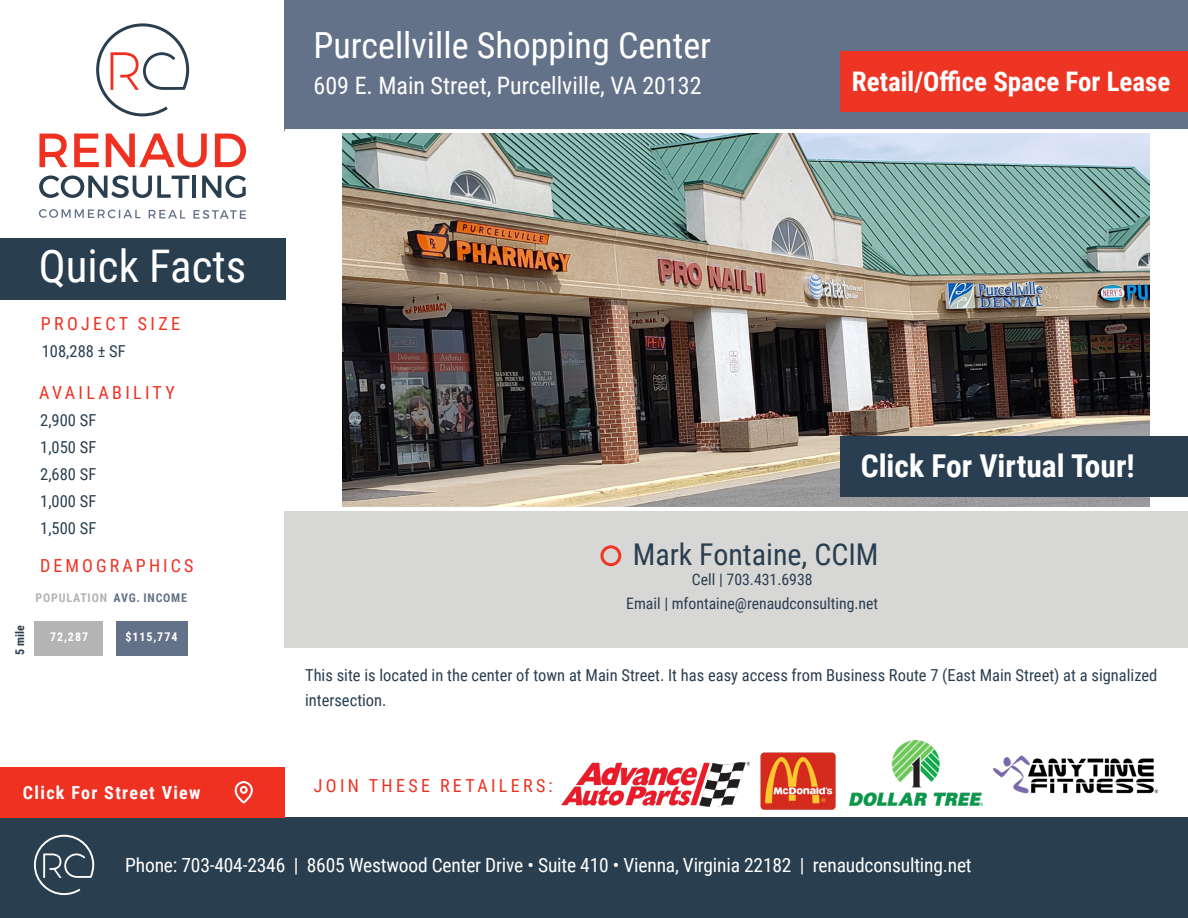
<style>
.page{position:relative;width:1188px;height:918px;background:#fff}
.page>*{position:absolute;margin:0;border:0;box-sizing:border-box;transform-origin:0 0}
.t1{font:45px "Roboto Condensed";color:#fff}
.t2{font:36px "Roboto Condensed";color:#fff}
.t3{font:700 31.5px "Roboto Condensed";color:#fff}
.t4{font:30px "Roboto Condensed";color:#293e4f}
.t5{font:700 27px "Roboto Condensed";color:#fff}
.t6{font:24px "Roboto Condensed";color:#fff}
.t7{font:19.5px "Roboto Condensed";letter-spacing:-.01em;color:#fff}
.t8{font:18px "Roboto Condensed";letter-spacing:.185em;color:#ef3122}
.t9{font:700 18px "Roboto Condensed";letter-spacing:.075em;color:#fff}
.t10{font:16.5px/25.5px "Roboto Condensed";color:#293e4f}
.t11{font:15.75px "Roboto Condensed";color:#293e4f}
.t12{font:700 12px "Roboto Condensed";letter-spacing:.085em;color:#fff}
.t13{font:700 12px "Roboto Condensed";letter-spacing:.065em;color:#b4b4b5}
.t14{font:700 12px "Roboto Condensed";letter-spacing:.065em;color:#647289}
.t15{font:700 12px "Roboto Condensed";color:#293e4f}
</style>
<div class="page">
<svg style="left:39px;top:209px;width:101px;height:9px"></svg>
<svg style="left:149px;top:210px;width:36px;height:9px"></svg>
<svg style="left:193px;top:210px;width:53px;height:9px"></svg>
<svg style="left:39px;top:175px;width:150px;height:23px"></svg>
<hr style="left:193px;top:176px;width:3px;height:22px;background:#293e4f">
<svg style="left:202px;top:175px;width:44px;height:23px"></svg>
<svg style="left:96px;top:23px;width:93px;height:93px"></svg>
<svg style="left:39px;top:134px;width:28px;height:33px"></svg>
<svg style="left:74px;top:134px;width:25px;height:33px"></svg>
<svg style="left:106px;top:134px;width:101px;height:33px"></svg>
<svg style="left:215px;top:134px;width:31px;height:33px"></svg>
<div style="left:285px;top:0;width:903px;height:131px;background:#647289"></div>
<div style="left:0;top:238px;width:285px;height:62px;background:#293e4f"></div>
<div style="left:0;top:818px;width:1188px;height:100px;background:#293e4f"></div>
<svg style="left:34px;top:835px;width:60px;height:60px"></svg>
<div style="left:285px;top:511px;width:903px;height:137px;background:#d7d7d5"></div>
<div style="left:35px;top:621px;width:68px;height:35px;background:#b4b4b5"></div>
<div style="left:116px;top:621px;width:71px;height:35px;background:#647289"></div>
<div style="left:600px;top:545px;width:21px;height:21px;border:3px solid #ef3524;border-radius:50%"></div>
<div style="left:0;top:768px;width:285px;height:50px;background:#ef3122"></div>
<svg style="left:235px;top:781px;width:18px;height:22px"></svg>
<hr style="left:285px;top:129px;width:903px;height:3px;background:#fff">
<div style="left:840px;top:52px;width:348px;height:60px;background:#ee3524"></div>
<img style="left:561px;top:763px;width:189px;height:44px">
<img style="left:760px;top:752px;width:76px;height:58px">
<img style="left:342px;top:134px;width:807px;height:373px">
<img style="left:993px;top:755px;width:165px;height:39px">
<img style="left:849px;top:741px;width:133px;height:65px">
<div style="left:840px;top:436px;width:348px;height:61px;background:#293e50"></div>
<p class="t1" style="left:39px;top:235px;width:209px">Quick Facts</p>
<p class="t8" style="left:41px;top:311px;width:141px">PROJECT SIZE</p>
<p class="t10" style="left:42px;top:337px;width:85px">108,288 ± SF</p>
<p class="t8" style="left:39px;top:380px;width:137px">AVAILABILITY</p>
<p class="t10" style="left:40px;top:406px;width:58px">2,900 SF</p>
<p class="t10" style="left:40px;top:433px;width:58px">1,050 SF</p>
<p class="t10" style="left:40px;top:460px;width:58px">2,680 SF</p>
<p class="t10" style="left:40px;top:487px;width:58px">1,000 SF</p>
<p class="t10" style="left:40px;top:514px;width:58px">1,500 SF</p>
<p class="t8" style="left:40px;top:553px;width:155px">DEMOGRAPHICS</p>
<p class="t15" style="left:11px;top:655px;width:31px;rotate:-90deg">5 mile</p>
<p class="t13" style="left:36px;top:589px;width:73px">POPULATION</p>
<p class="t14" style="left:114px;top:589px;width:75px">AVG. INCOME</p>
<p class="t12" style="left:50px;top:628px;width:39px">72,287</p>
<p class="t12" style="left:125px;top:628px;width:54px">$115,774</p>
<p class="t9" style="left:23px;top:780px;width:179px">Click For Street View</p>
<p class="t2" style="left:314px;top:20px;width:399px">Purcellville Shopping Center</p>
<p class="t6" style="left:314px;top:68px;width:390px">609 E. Main Street, Purcellville, VA 20132</p>
<p class="t5" style="left:852px;top:62px;width:320px">Retail/Office Space For Lease</p>
<p class="t3" style="left:861px;top:444px;width:276px">Click For Virtual Tour!</p>
<p class="t4" style="left:633px;top:533px;width:247px">Mark Fontaine, CCIM</p>
<p class="t11" style="left:692px;top:568px;width:122px">Cell | 703.431.6938</p>
<p class="t11" style="left:626px;top:592px;width:253px">Email | mfontaine@renaudconsulting.net</p>
<p class="t10" style="left:305px;top:662px;width:854px">This site is located in the center of town at Main Street. It has easy access from Business Route 7 (East Main Street) at a signalized intersection.</p>
<p class="t8" style="left:314px;top:773px;width:240px">JOIN THESE RETAILERS:</p>
<p class="t7" style="left:125px;top:852px;width:848px">Phone: 703-404-2346 | 8605 Westwood Center Drive • Suite 410 • Vienna, Virginia 22182 | renaudconsulting.net</p>
</div>
